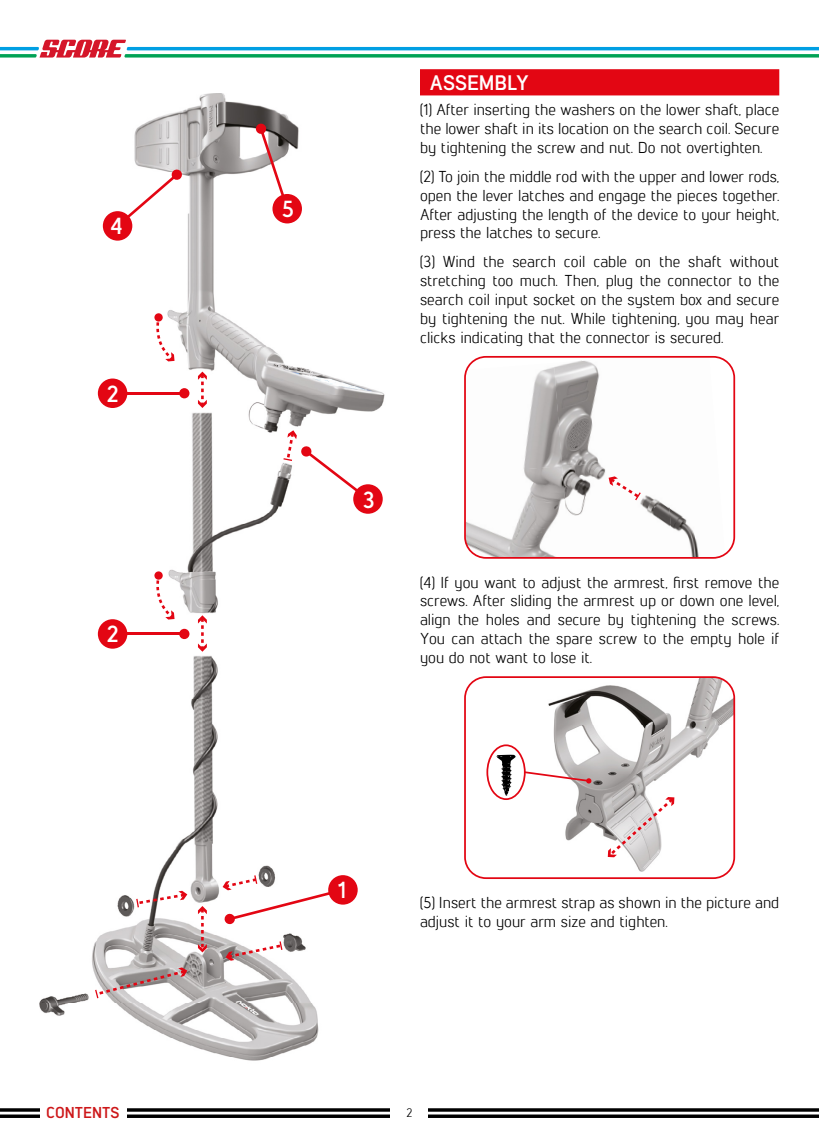
<style>
.page{position:relative;width:819px;height:1141px;background:#fff}
.page>*{position:absolute;margin:0;border:0;box-sizing:border-box;transform-origin:0 0}
.t1{font:700 23.28px "Lintel";color:#fff}
.t2{font:700 21px "Lintel";color:#fff}
.t3{font:15.75px/18.9px "Lintel";color:#000;text-align:justify}
.t4{font:700 15.75px "Lintel";color:#cd1719}
.t5{font:12.25px "Lintel";color:#000}
</style>
<div class="page">
<svg style="left:0;top:40px;width:819px;height:18px"></svg>
<svg style="left:0;top:1108px;width:819px;height:10px"></svg>
<div style="left:390px;top:1107px;width:38px;height:13px;background:#fff"></div>
<div style="left:40px;top:1105px;width:86px;height:16px;background:#fff"></div>
<div style="left:420px;top:69px;width:359px;height:26px;background:#e30613"></div>
<svg style="left:464px;top:356px;width:271px;height:203px"></svg>
<svg style="left:608px;top:476px;width:32px;height:24px"></svg>
<svg style="left:464px;top:676px;width:271px;height:203px"></svg>
<svg style="left:607px;top:797px;width:67px;height:60px"></svg>
<svg style="left:486px;top:744px;width:105px;height:56px"></svg>
<img style="left:40px;top:94px;width:345px;height:967px">
<svg style="left:117px;top:169px;width:65px;height:58px"></svg>
<div style="left:103px;top:211px;width:29px;height:30px;background:#e30613;border-radius:50%"></div>
<hr style="left:113px;top:392px;width:71px;height:3px;background:#e30613">
<div style="left:179px;top:388px;width:10px;height:10px;background:#e30613;border-radius:50%"></div>
<div style="left:98px;top:379px;width:29px;height:29px;background:#e30613;border-radius:50%"></div>
<hr style="left:113px;top:633px;width:71px;height:2px;background:#e30613">
<div style="left:179px;top:629px;width:10px;height:10px;background:#e30613;border-radius:50%"></div>
<div style="left:98px;top:619px;width:29px;height:30px;background:#e30613;border-radius:50%"></div>
<svg style="left:255px;top:123px;width:33px;height:86px"></svg>
<div style="left:272px;top:194px;width:30px;height:29px;background:#e30613;border-radius:50%"></div>
<div style="left:353px;top:484px;width:30px;height:30px;background:#e30613;border-radius:50%"></div>
<div style="left:328px;top:875px;width:29px;height:30px;background:#e30613;border-radius:50%"></div>
<svg style="left:154px;top:313px;width:9px;height:9px"></svg>
<svg style="left:156px;top:317px;width:18px;height:44px"></svg>
<svg style="left:154px;top:571px;width:9px;height:9px"></svg>
<svg style="left:156px;top:575px;width:18px;height:45px"></svg>
<svg style="left:198px;top:615px;width:9px;height:37px"></svg>
<svg style="left:198px;top:372px;width:9px;height:36px"></svg>
<svg style="left:198px;top:906px;width:9px;height:46px"></svg>
<svg style="left:283px;top:430px;width:86px;height:70px"></svg>
<svg style="left:136px;top:891px;width:51px;height:16px"></svg>
<svg style="left:95px;top:967px;width:92px;height:31px"></svg>
<svg style="left:225px;top:941px;width:57px;height:20px"></svg>
<svg style="left:222px;top:875px;width:121px;height:50px"></svg>
<h1 class="t1" style="left:110px;top:210px;width:14px">4</h1>
<h1 class="t1" style="left:107px;top:377px;width:13px">2</h1>
<h1 class="t1" style="left:107px;top:618px;width:13px">2</h1>
<h1 class="t1" style="left:282px;top:193px;width:14px">5</h1>
<h2 class="t2" style="left:430px;top:68px;width:100px">ASSEMBLY</h2>
<p class="t3" style="left:420px;top:100px;width:361px">(1) After inserting the washers on the lower shaft, place the lower shaft in its location on the search coil. Secure by tightening the screw and nut. Do not overtighten.</p>
<p class="t3" style="left:420px;top:166px;width:361px">(2) To join the middle rod with the upper and lower rods, open the lever latches and engage the pieces together.<br>After adjusting the length of the device to your height, press the latches to secure.</p>
<p class="t3" style="left:420px;top:252px;width:361px">(3) Wind the search coil cable on the shaft without stretching too much. Then, plug the connector to the search coil input socket on the system box and secure by tightening the nut. While tightening, you may hear clicks indicating that the connector is secured.</p>
<h1 class="t1" style="left:363px;top:483px;width:14px">3</h1>
<p class="t3" style="left:420px;top:572px;width:361px">(4) If you want to adjust the armrest, first remove the screws. After sliding the armrest up or down one level, align the holes and secure by tightening the screws.<br>You can attach the spare screw to the empty hole if you do not want to lose it.</p>
<h1 class="t1" style="left:338px;top:874px;width:10px">1</h1>
<p class="t3" style="left:420px;top:892px;width:361px">(5) Insert the armrest strap as shown in the picture and adjust it to your arm size and tighten.</p>
<p class="t4" style="left:46px;top:1102px;width:75px">CONTENTS</p>
<p class="t5" style="left:406px;top:1104px;width:7px">2</p>
</div>
